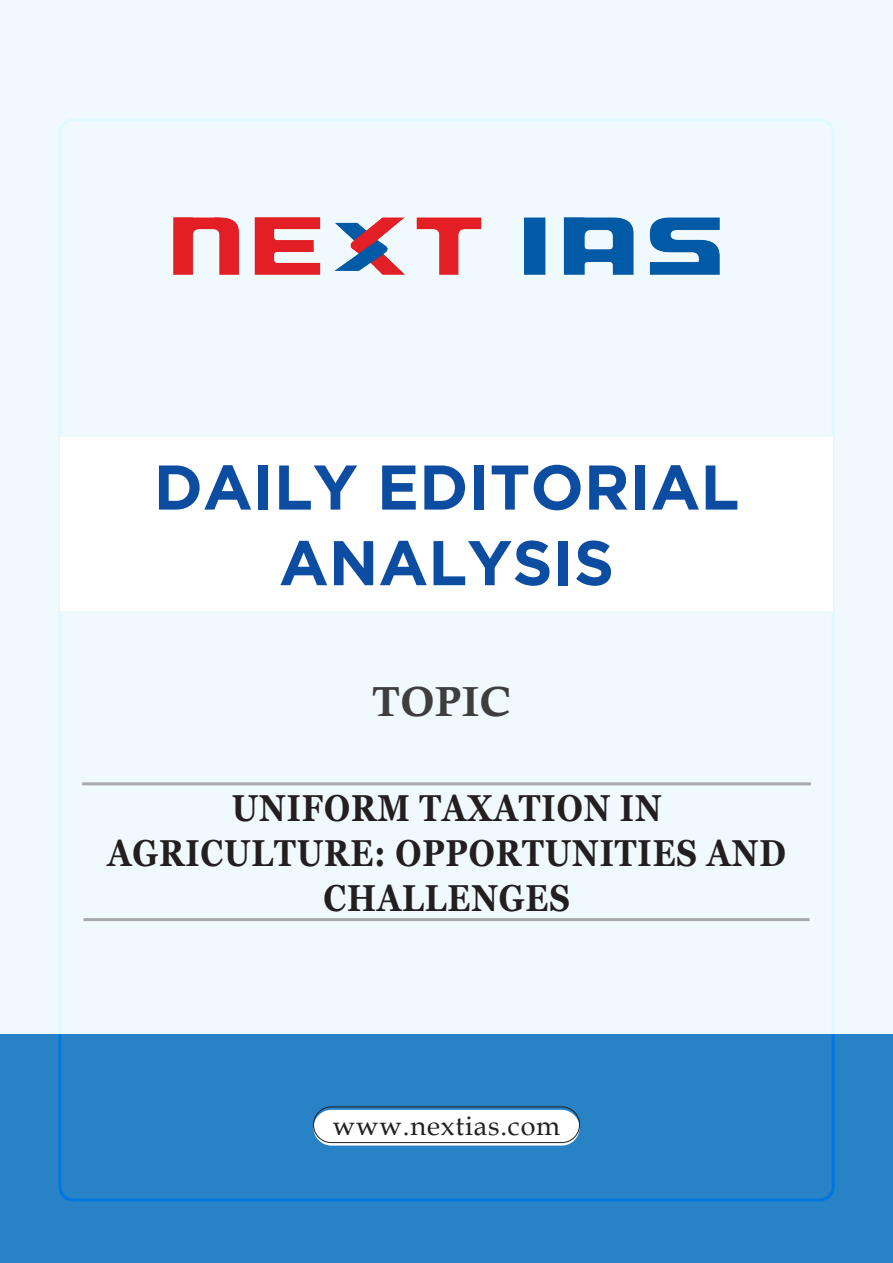
<style>
.page{position:relative;width:893px;height:1263px;background:#f0f9fd}
.page>*{position:absolute;margin:0;border:0;box-sizing:border-box;transform-origin:0 0}
.t1{font:700 63px/75.6px "Gotham";color:#0d4da1;text-align:center}
.t2{font:42px "Calis MT Bol";letter-spacing:.02em;color:#3e3e3f}
.t3{font:700 37.5px/45px "Georgia";letter-spacing:.03em;color:#231f20;text-align:center;scale:.85 1}
.t4{font:27px "Book Antiqua";letter-spacing:.03em;color:#231f20}
</style>
<div class="page">
<img style="left:173px;top:217px;width:547px;height:57px">
<div style="left:0;top:1034px;width:893px;height:229px;background:#2783c5"></div>
<div style="left:60px;top:438px;width:773px;height:173px;background:#fff"></div>
<div style="left:313px;top:1110px;width:267px;height:35px;background:#fff;border-radius:18px"></div>
<div style="left:313px;top:1106px;width:267px;height:37px;border:1px solid #231f20;border-radius:18px"></div>
<hr style="left:83px;top:918px;width:727px;height:3px;background:#a8a9ad">
<hr style="left:82px;top:782px;width:729px;height:3px;background:#a8a9ad">
<p class="t1" style="left:154px;top:448px;width:587px">DAILY EDITORIAL<br>ANALYSIS</p>
<p class="t2" style="left:372px;top:678px;width:141px">TOPIC</p>
<p class="t3" style="left:107px;top:785px;width:800px">UNIFORM TAXATION IN<br>AGRICULTURE: OPPORTUNITIES AND<br>CHALLENGES</p>
<p class="t4" style="left:333px;top:1106px;width:229px">www.nextias.com</p>
</div>
